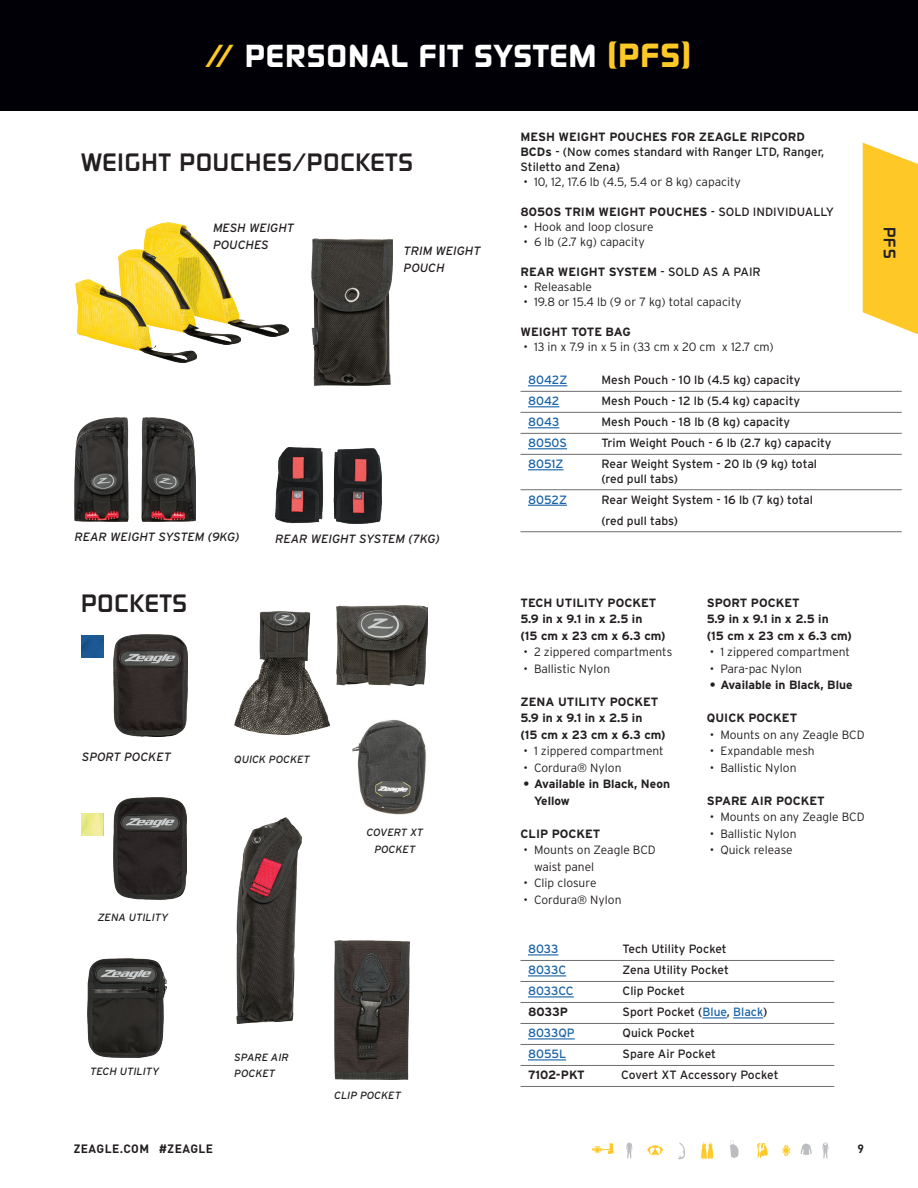
<style>
.page{position:relative;width:918px;height:1188px;background:#fff}
.page>*{position:absolute;margin:0;border:0;box-sizing:border-box;transform-origin:0 0}
.t1{font:900 28.5px "Sol Pro";letter-spacing:.03em;color:#fff}
.t2{font:700 22.5px "Sol Pro";letter-spacing:.04em;color:#231f20}
.t3{font:700 15px "Sol Pro";color:#231f20}
.t4{font:12px/15px "Interstate";color:#231f20}
.t5{font:300 12px/16.5px "Interstate";color:#231f20}
.t6{font:700 12px/16.5px "Interstate";color:#231f20}
.t7{font:italic 12px/16.5px "Interstate";color:#231f20}
.t8{font:12px "Interstate";color:#1a63a6}
.t9{font:700 12px "DIN Pro";letter-spacing:.04em;color:#231f20}
.t10{font:italic 10.5px/16.5px "Interstate";color:#231f20}
.s1{color:#fec827}
.s2{font-size:30px;color:#fec827}
.s3{font-weight:700}
.s4{font-weight:400}
.s5{color:#1a63a6}
</style>
<div class="page">
<svg style="left:730px;top:1140px;width:9px;height:18px"></svg>
<svg style="left:782px;top:1145px;width:8px;height:11px"></svg>
<svg style="left:757px;top:1143px;width:11px;height:15px"></svg>
<svg style="left:701px;top:1142px;width:12px;height:17px"></svg>
<svg style="left:626px;top:1142px;width:6px;height:17px"></svg>
<svg style="left:592px;top:1143px;width:22px;height:11px"></svg>
<svg style="left:647px;top:1145px;width:16px;height:10px"></svg>
<svg style="left:678px;top:1142px;width:7px;height:17px"></svg>
<svg style="left:801px;top:1144px;width:11px;height:11px"></svg>
<svg style="left:822px;top:1142px;width:6px;height:17px"></svg>
<img style="left:312px;top:238px;width:80px;height:148px">
<img style="left:143px;top:223px;width:146px;height:114px">
<img style="left:119px;top:249px;width:122px;height:95px">
<img style="left:76px;top:280px;width:120px;height:83px">
<img style="left:75px;top:418px;width:120px;height:104px">
<img style="left:275px;top:448px;width:107px;height:76px">
<img style="left:334px;top:941px;width:76px;height:138px">
<img style="left:113px;top:798px;width:74px;height:101px">
<img style="left:88px;top:959px;width:78px;height:98px">
<img style="left:113px;top:634px;width:75px;height:102px">
<img style="left:81px;top:635px;width:22px;height:22px">
<img style="left:81px;top:813px;width:22px;height:22px">
<img style="left:237px;top:817px;width:64px;height:207px">
<img style="left:234px;top:611px;width:96px;height:123px">
<img style="left:337px;top:606px;width:90px;height:79px">
<hr style="left:521px;top:391px;width:381px;height:1px;background:#6c6d70">
<hr style="left:528px;top:385px;width:39px;height:1px;background:#1a63a6">
<hr style="left:521px;top:412px;width:381px;height:1px;background:#6c6d70">
<hr style="left:528px;top:406px;width:31px;height:1px;background:#1a63a6">
<hr style="left:521px;top:433px;width:381px;height:1px;background:#6c6d70">
<hr style="left:528px;top:427px;width:31px;height:1px;background:#1a63a6">
<hr style="left:521px;top:454px;width:381px;height:1px;background:#6c6d70">
<hr style="left:528px;top:448px;width:39px;height:1px;background:#1a63a6">
<hr style="left:528px;top:469px;width:36px;height:1px;background:#1a63a6">
<hr style="left:521px;top:489px;width:381px;height:1px;background:#6c6d70">
<hr style="left:528px;top:505px;width:39px;height:1px;background:#1a63a6">
<hr style="left:521px;top:531px;width:381px;height:1px;background:#6c6d70">
<hr style="left:521px;top:960px;width:313px;height:1px;background:#6c6d70">
<hr style="left:528px;top:954px;width:30px;height:1px;background:#1a63a6">
<hr style="left:521px;top:981px;width:313px;height:1px;background:#6c6d70">
<hr style="left:528px;top:975px;width:38px;height:1px;background:#1a63a6">
<hr style="left:521px;top:1002px;width:313px;height:1px;background:#6c6d70">
<hr style="left:528px;top:996px;width:46px;height:1px;background:#1a63a6">
<hr style="left:521px;top:1023px;width:313px;height:1px;background:#6c6d70">
<svg style="left:703px;top:1017px;width:24px;height:1px"></svg>
<hr style="left:733px;top:1017px;width:30px;height:1px;background:#1a63a6">
<hr style="left:521px;top:1044px;width:313px;height:1px;background:#6c6d70">
<hr style="left:528px;top:1038px;width:47px;height:1px;background:#1a63a6">
<hr style="left:521px;top:1065px;width:313px;height:1px;background:#6c6d70">
<hr style="left:528px;top:1059px;width:38px;height:1px;background:#1a63a6">
<hr style="left:521px;top:1086px;width:313px;height:1px;background:#6c6d70">
<div style="left:0;top:0;width:918px;height:110px;background:#000006"></div>
<img style="left:352px;top:719px;width:74px;height:96px">
<svg style="left:863px;top:143px;width:55px;height:191px;background:#fece3e"></svg>
<h1 class="t1" style="left:205px;top:37px;width:487px"><span class="s1">//</span> PERSONAL FIT SYSTEM <span class="s2">(PFS)</span></h1>
<h2 class="t2" style="left:81px;top:148px;width:333px">WEIGHT POUCHES/POCKETS</h2>
<p class="t7" style="left:213px;top:220px;width:83px">MESH WEIGHT<br>POUCHES</p>
<p class="t7" style="left:404px;top:243px;width:79px">TRIM WEIGHT<br>POUCH</p>
<p class="t7" style="left:75px;top:529px;width:166px">REAR WEIGHT SYSTEM (9KG)</p>
<p class="t7" style="left:275px;top:530px;width:166px">REAR WEIGHT SYSTEM (7KG)</p>
<p class="t4" style="left:521px;top:130px;width:305px"><span class="s3">MESH WEIGHT POUCHES FOR ZEAGLE RIPCORD<br>BCDs</span> - (Now comes standard with Ranger LTD, Ranger,<br>Stiletto and Zena)</p>
<p class="t5" style="left:524px;top:174px;width:219px">• 10, 12, 17.6 lb (4.5, 5.4 or 8 kg) capacity</p>
<p class="t6" style="left:521px;top:204px;width:315px">8050S TRIM WEIGHT POUCHES <span class="s4">- SOLD INDIVIDUALLY</span></p>
<p class="t5" style="left:524px;top:219px;width:132px">• Hook and loop closure</p>
<p class="t5" style="left:524px;top:234px;width:123px">• 6 lb (2.7 kg) capacity</p>
<p class="t6" style="left:521px;top:264px;width:242px">REAR WEIGHT SYSTEM <span class="s4">- SOLD AS A PAIR</span></p>
<p class="t5" style="left:524px;top:279px;width:70px">• Releasable</p>
<p class="t5" style="left:524px;top:294px;width:220px">• 19.8 or 15.4 lb (9 or 7 kg) total capacity</p>
<p class="t6" style="left:521px;top:324px;width:112px">WEIGHT TOTE BAG</p>
<p class="t5" style="left:524px;top:339px;width:252px">• 13 in x 7.9 in x 5 in (33 cm x 20 cm x 12.7 cm)</p>
<p class="t8" style="left:528px;top:373px;width:41px">8042Z</p>
<p class="t4" style="left:602px;top:372px;width:201px">Mesh Pouch - 10 lb (4.5 kg) capacity</p>
<p class="t8" style="left:528px;top:394px;width:33px">8042</p>
<p class="t4" style="left:602px;top:393px;width:200px">Mesh Pouch - 12 lb (5.4 kg) capacity</p>
<p class="t8" style="left:528px;top:415px;width:33px">8043</p>
<p class="t4" style="left:602px;top:414px;width:190px">Mesh Pouch - 18 lb (8 kg) capacity</p>
<p class="t8" style="left:528px;top:436px;width:41px">8050S</p>
<p class="t4" style="left:602px;top:435px;width:232px">Trim Weight Pouch - 6 lb (2.7 kg) capacity</p>
<p class="t8" style="left:528px;top:457px;width:37px">8051Z</p>
<p class="t4" style="left:602px;top:457px;width:217px;line-height:14.4px">Rear Weight System - 20 lb (9 kg) total (red pull tabs)</p>
<p class="t8" style="left:528px;top:493px;width:40px">8052Z</p>
<p class="t4" style="left:602px;top:489px;width:213px;line-height:21px">Rear Weight System - 16 lb (7 kg) total (red pull tabs)</p>
<p class="t3" style="left:899px;top:227px;width:33px;rotate:90deg">PFS</p>
<h2 class="t2" style="left:81px;top:588px;width:108px">POCKETS</h2>
<p class="t7" style="left:82px;top:749px;width:91px">SPORT POCKET</p>
<p class="t10" style="left:98px;top:909px;width:72px">ZENA UTILITY</p>
<p class="t10" style="left:90px;top:1063px;width:71px">TECH UTILITY</p>
<p class="t10" style="left:234px;top:751px;width:77px">QUICK POCKET</p>
<p class="t10" style="left:367px;top:824px;width:58px;text-align:center">COVERT XT<br>POCKET</p>
<p class="t10" style="left:234px;top:1049px;width:56px">SPARE AIR<br>POCKET</p>
<p class="t10" style="left:334px;top:1087px;width:68px">CLIP POCKET</p>
<p class="t6" style="left:521px;top:594px;width:147px">TECH UTILITY POCKET<br>5.9 in x 9.1 in x 2.5 in<br>(15 cm x 23 cm x 6.3 cm)</p>
<p class="t5" style="left:524px;top:644px;width:150px">• 2 zippered compartments</p>
<p class="t5" style="left:524px;top:660px;width:88px">• Ballistic Nylon</p>
<p class="t6" style="left:521px;top:693px;width:147px">ZENA UTILITY POCKET<br>5.9 in x 9.1 in x 2.5 in<br>(15 cm x 23 cm x 6.3 cm)</p>
<p class="t5" style="left:524px;top:743px;width:142px">• 1 zippered compartment</p>
<p class="t5" style="left:524px;top:759px;width:100px">• Cordura® Nylon</p>
<p class="t6" style="left:534px;top:776px;width:138px;text-indent:-10px">• Available in Black, Neon<br>Yellow</p>
<p class="t6" style="left:521px;top:825px;width:82px">CLIP POCKET</p>
<p class="t5" style="left:534px;top:842px;width:123px;text-indent:-10px">• Mounts on Zeagle BCD waist panel</p>
<p class="t5" style="left:524px;top:875px;width:74px">• Clip closure</p>
<p class="t5" style="left:524px;top:891px;width:100px">• Cordura® Nylon</p>
<p class="t6" style="left:707px;top:594px;width:147px">SPORT POCKET<br>5.9 in x 9.1 in x 2.5 in<br>(15 cm x 23 cm x 6.3 cm)</p>
<p class="t5" style="left:710px;top:644px;width:142px">• 1 zippered compartment</p>
<p class="t5" style="left:710px;top:660px;width:94px">• Para-pac Nylon</p>
<p class="t6" style="left:710px;top:677px;width:144px">• Available in Black, Blue</p>
<p class="t6" style="left:707px;top:710px;width:92px">QUICK POCKET</p>
<p class="t5" style="left:710px;top:726px;width:156px">• Mounts on any Zeagle BCD</p>
<p class="t5" style="left:710px;top:743px;width:106px">• Expandable mesh</p>
<p class="t5" style="left:710px;top:759px;width:88px">• Ballistic Nylon</p>
<p class="t6" style="left:707px;top:792px;width:120px">SPARE AIR POCKET</p>
<p class="t5" style="left:710px;top:809px;width:156px">• Mounts on any Zeagle BCD</p>
<p class="t5" style="left:710px;top:825px;width:88px">• Ballistic Nylon</p>
<p class="t5" style="left:710px;top:842px;width:84px">• Quick release</p>
<p class="t8" style="left:528px;top:942px;width:32px">8033</p>
<p class="t4" style="left:623px;top:942px;width:106px">Tech Utility Pocket</p>
<p class="t8" style="left:528px;top:963px;width:40px">8033C</p>
<p class="t4" style="left:623px;top:963px;width:108px">Zena Utility Pocket</p>
<p class="t8" style="left:528px;top:984px;width:47px">8033CC</p>
<p class="t4" style="left:623px;top:984px;width:64px">Clip Pocket</p>
<p class="t6" style="left:528px;top:1004px;width:42px">8033P</p>
<p class="t4" style="left:623px;top:1005px;width:146px">Sport Pocket (<span class="s5">Blue</span>, <span class="s5">Black</span>)</p>
<p class="t8" style="left:528px;top:1026px;width:48px">8033QP</p>
<p class="t4" style="left:623px;top:1026px;width:74px">Quick Pocket</p>
<p class="t8" style="left:528px;top:1047px;width:40px">8055L</p>
<p class="t4" style="left:623px;top:1047px;width:95px">Spare Air Pocket</p>
<p class="t6" style="left:528px;top:1067px;width:58px">7102-PKT</p>
<p class="t4" style="left:621px;top:1068px;width:159px">Covert XT Accessory Pocket</p>
<p class="t9" style="left:74px;top:1141px;width:141px">ZEAGLE.COM #ZEAGLE</p>
<p class="t9" style="left:858px;top:1141px;width:8px">9</p>
</div>
